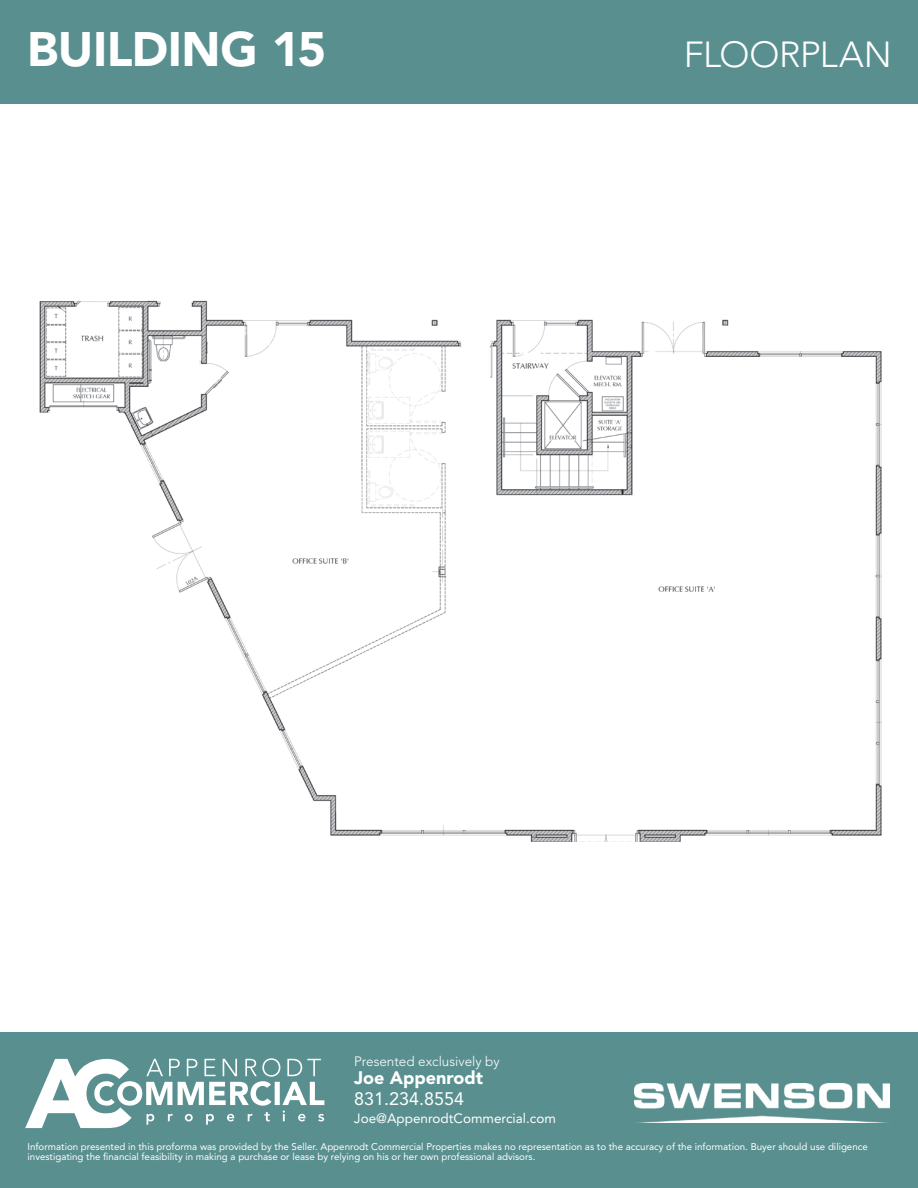
<style>
.page{position:relative;width:918px;height:1188px;background:#fff}
.page>*{position:absolute;margin:0;border:0;box-sizing:border-box;transform-origin:0 0}
.t1{font:900 48px "Avenir LT Std";letter-spacing:-.01em;color:#fff}
.t2{font:300 36px "Avenir LT Std";letter-spacing:-.01em;color:#fff}
.t3{font:900 18px "Avenir LT Std";color:#fff}
.t4{font:18px "Avenir LT Std";color:#fff}
.t5{font:13.5px "Avenir LT Std";color:#fff}
.t6{font:300 13.5px "Avenir LT Std";color:#fff}
.t7{font:9.75px/10.5px "Avenir LT Std";color:#fff}
</style>
<div class="page">
<div style="left:0;top:0;width:918px;height:106px;background:#5a8f90"></div>
<div style="left:0;top:104px;width:918px;height:933px;background:#fff"></div>
<img style="left:40px;top:300px;width:842px;height:542px">
<div style="left:0;top:1032px;width:918px;height:156px;background:#5a8f90"></div>
<svg style="left:25px;top:1058px;width:299px;height:70px"></svg>
<img style="left:634px;top:1083px;width:256px;height:39px">
<p class="t1" style="left:27px;top:20px;width:300px">BUILDING 15</p>
<p class="t2" style="left:684px;top:33px;width:210px">FLOORPLAN</p>
<p class="t6" style="left:354px;top:1053px;width:147px">Presented exclusively by</p>
<p class="t3" style="left:354px;top:1066px;width:130px">Joe Appenrodt</p>
<p class="t4" style="left:354px;top:1088px;width:112px">831.234.8554</p>
<p class="t5" style="left:354px;top:1110px;width:203px">Joe@AppenrodtCommercial.com</p>
<p class="t7" style="left:28px;top:1141px;width:842px">Information presented in this proforma was provided by the Seller. Appenrodt Commercial Properties makes no representation as to the accuracy of the information. Buyer should use diligence investigating the financial feasibility in making a purchase or lease by relying on his or her own professional advisors.</p>
</div>
